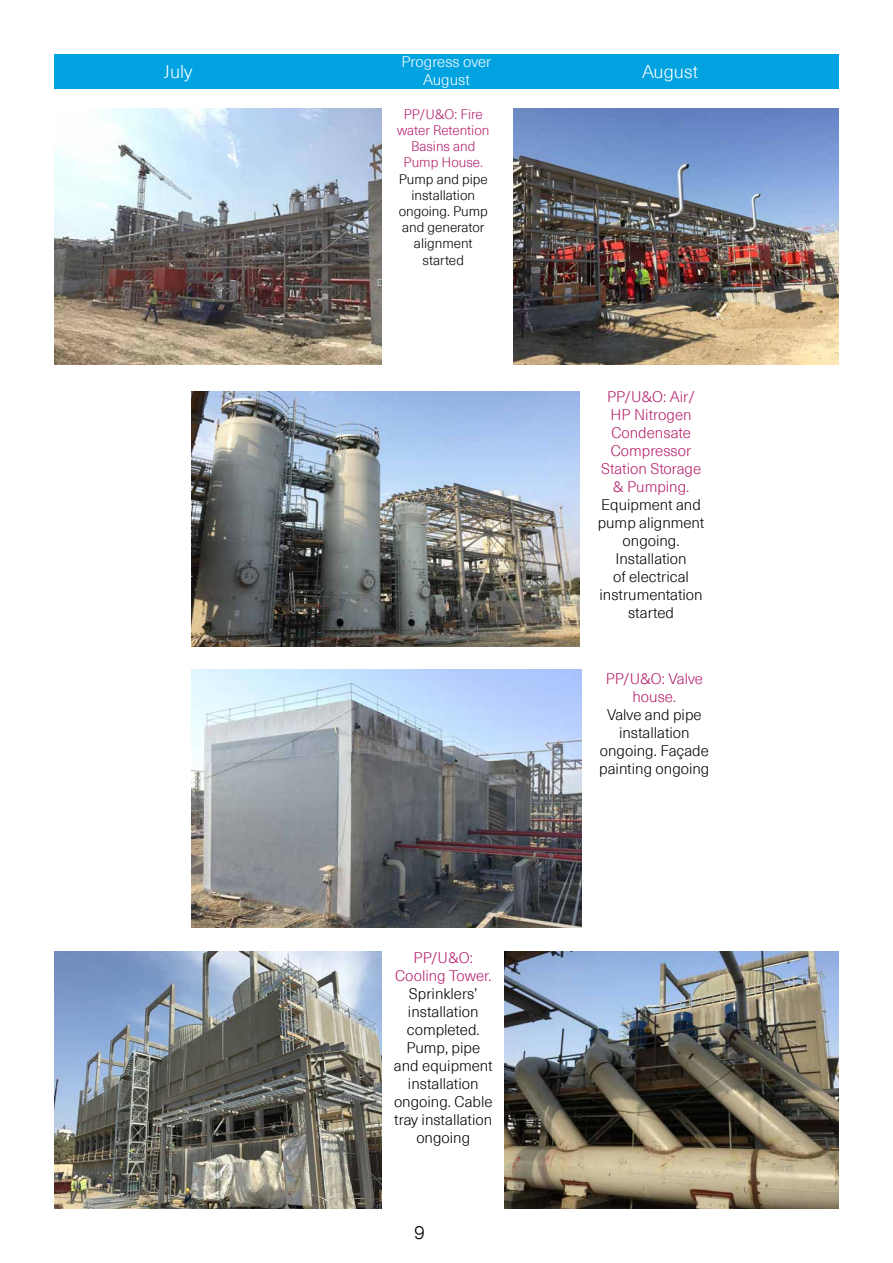
<style>
.page{position:relative;width:893px;height:1263px;background:#fff}
.page>*{position:absolute;margin:0;border:0;box-sizing:border-box;transform-origin:0 0}
.t1{font:300 18px "Neue Haas Unica W1 G";color:#fff}
.t2{font:300 18px "Akzidenz Grotesk";color:#000}
.t3{font:300 15px/18px "Neue Haas Unica W1 G";color:#000;text-align:center}
.t4{font:300 15px/18px "Neue Haas Unica W1 G";color:#b51f6b;text-align:center}
.t5{font:300 15px/18px "Neue Haas Unica W1 G";color:#fff;text-align:center}
.t6{font:300 13.5px/16.2px "Neue Haas Unica W1 G";color:#000;text-align:center}
.t7{font:300 13.5px/16.2px "Neue Haas Unica W1 G";color:#b51f6b;text-align:center}
</style>
<div class="page">
<img style="left:191px;top:392px;width:389px;height:254px">
<img style="left:54px;top:108px;width:327px;height:257px">
<img style="left:513px;top:108px;width:326px;height:256px">
<div style="left:54px;top:54px;width:785px;height:35px;background:#00a3e0"></div>
<img style="left:191px;top:670px;width:390px;height:257px">
<img style="left:54px;top:951px;width:327px;height:258px">
<img style="left:505px;top:951px;width:334px;height:258px">
<p class="t5" style="left:401px;top:52px;width:91px">Progress over<br>August</p>
<p class="t1" style="left:164px;top:58px;width:30px">July</p>
<p class="t1" style="left:642px;top:58px;width:58px">August</p>
<p class="t7" style="left:397px;top:105px;width:94px">PP/U&amp;O: Fire water Retention<br>Basins and<br>Pump House.</p>
<p class="t6" style="left:399px;top:170px;width:91px">Pump and pipe installation ongoing. Pump and generator alignment started</p>
<p class="t4" style="left:395px;top:948px;width:98px">PP/U&amp;O:<br>Cooling Tower.</p>
<p class="t3" style="left:394px;top:984px;width:100px">Sprinklers’ installation completed.<br>Pump, pipe and equipment installation ongoing. Cable tray installation ongoing</p>
<p class="t2" style="left:414px;top:1222px;width:12px">9</p>
<p class="t4" style="left:601px;top:387px;width:102px">PP/U&amp;O: Air/<br>HP Nitrogen<br>Condensate<br>Compressor<br>Station Storage &amp; Pumping.</p>
<p class="t3" style="left:598px;top:495px;width:108px">Equipment and pump alignment ongoing.<br>Installation<br>of electrical instrumentation started</p>
<p class="t4" style="left:606px;top:669px;width:99px">PP/U&amp;O: Valve house.</p>
<p class="t3" style="left:599px;top:705px;width:112px">Valve and pipe installation ongoing. Façade painting ongoing</p>
</div>
